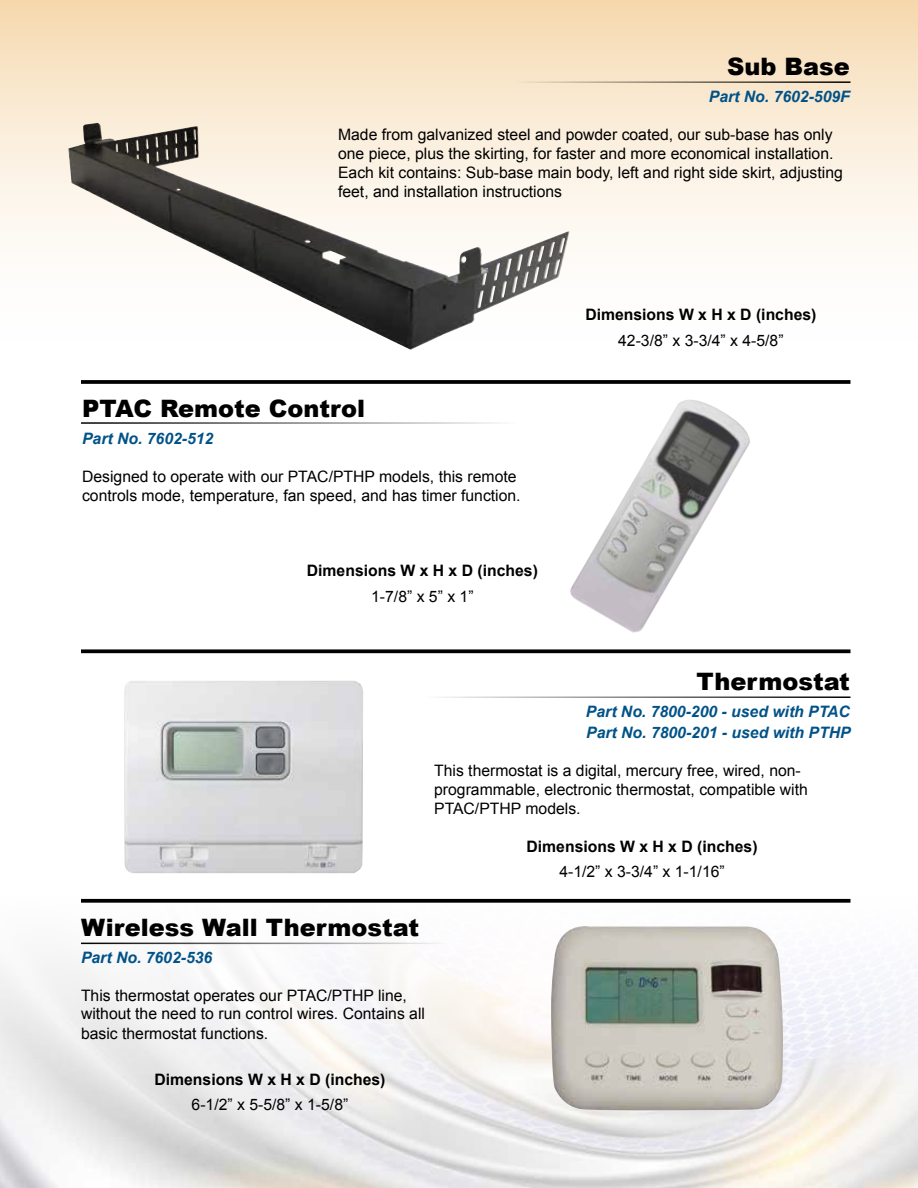
<style>
.page{position:relative;width:918px;height:1188px;background:#fff}
.page>*{position:absolute;margin:0;border:0;box-sizing:border-box;transform-origin:0 0}
.t1{font:900 24px "Arial";color:#000}
.t2{font:15.75px/18.9px "Arial";color:#000}
.t3{font:italic 700 15.75px/21px "Arial";color:#005288}
.t4{font:700 15.75px "Arial";color:#000}
</style>
<div class="page">
<div style="left:0;top:0;width:918px;height:365px;background:linear-gradient(to bottom,#f7ddb8,#fff)"></div>
<svg style="left:81px;top:649px;width:769px;height:4px;background:#1b1b1b"></svg>
<svg style="left:81px;top:380px;width:769px;height:4px;background:#0f0f0f"></svg>
<svg style="left:81px;top:899px;width:769px;height:4px;background:#141414"></svg>
<hr style="left:81px;top:943px;width:366px;height:1px;background:#000">
<img style="left:551px;top:926px;width:232px;height:186px">
<hr style="left:81px;top:422px;width:437px;height:2px;background:#000">
<img style="left:570px;top:400px;width:180px;height:233px">
<img style="left:68px;top:123px;width:502px;height:227px">
<hr style="left:513px;top:81px;width:337px;height:2px;background:#000">
<img style="left:124px;top:680px;width:239px;height:193px">
<hr style="left:423px;top:696px;width:427px;height:2px;background:#000">
<h1 class="t1" style="left:727px;top:49px;width:124px">Sub Base</h1>
<p class="t3" style="left:709px;top:87px;width:142px">Part No. 7602-509F</p>
<p class="t2" style="left:338px;top:125px;width:506px">Made from galvanized steel and powder coated, our sub-base has only one piece, plus the skirting, for faster and more economical installation.<br>Each kit contains: Sub-base main body, left and right side skirt, adjusting feet, and installation instructions</p>
<h1 class="t1" style="left:82px;top:391px;width:285px">PTAC Remote Control</h1>
<p class="t3" style="left:82px;top:429px;width:133px">Part No. 7602-512</p>
<p class="t2" style="left:82px;top:467px;width:440px">Designed to operate with our PTAC/PTHP models, this remote controls mode, temperature, fan speed, and has timer function.</p>
<p class="t4" style="left:307px;top:560px;width:233px">Dimensions W x H x D (inches)</p>
<p class="t2" style="left:371px;top:587px;width:104px">1-7/8” x 5” x 1”</p>
<p class="t4" style="left:585px;top:304px;width:233px">Dimensions W x H x D (inches)</p>
<p class="t2" style="left:618px;top:331px;width:167px">42-3/8” x 3-3/4” x 4-5/8”</p>
<h1 class="t1" style="left:697px;top:664px;width:155px">Thermostat</h1>
<p class="t3" style="left:586px;top:702px;width:266px">Part No. 7800-200 - used with PTAC<br>Part No. 7800-201 - used with PTHP</p>
<p class="t2" style="left:434px;top:761px;width:375px">This thermostat is a digital, mercury free, wired, non&shy;programmable, electronic thermostat, compatible with<br>PTAC/PTHP models.</p>
<p class="t4" style="left:527px;top:836px;width:233px">Dimensions W x H x D (inches)</p>
<p class="t2" style="left:559px;top:863px;width:167px">4-1/2” x 3-3/4” x 1-1/16”</p>
<h1 class="t1" style="left:81px;top:910px;width:340px">Wireless Wall Thermostat</h1>
<p class="t3" style="left:81px;top:947px;width:133px">Part No. 7602-536</p>
<p class="t2" style="left:81px;top:985px;width:346px;line-height:19.4px">This thermostat operates our PTAC/PTHP line, without the need to run control wires. Contains all basic thermostat functions.</p>
<p class="t4" style="left:154px;top:1069px;width:233px">Dimensions W x H x D (inches)</p>
<p class="t2" style="left:192px;top:1095px;width:158px">6-1/2” x 5-5/8” x 1-5/8”</p>
</div>
